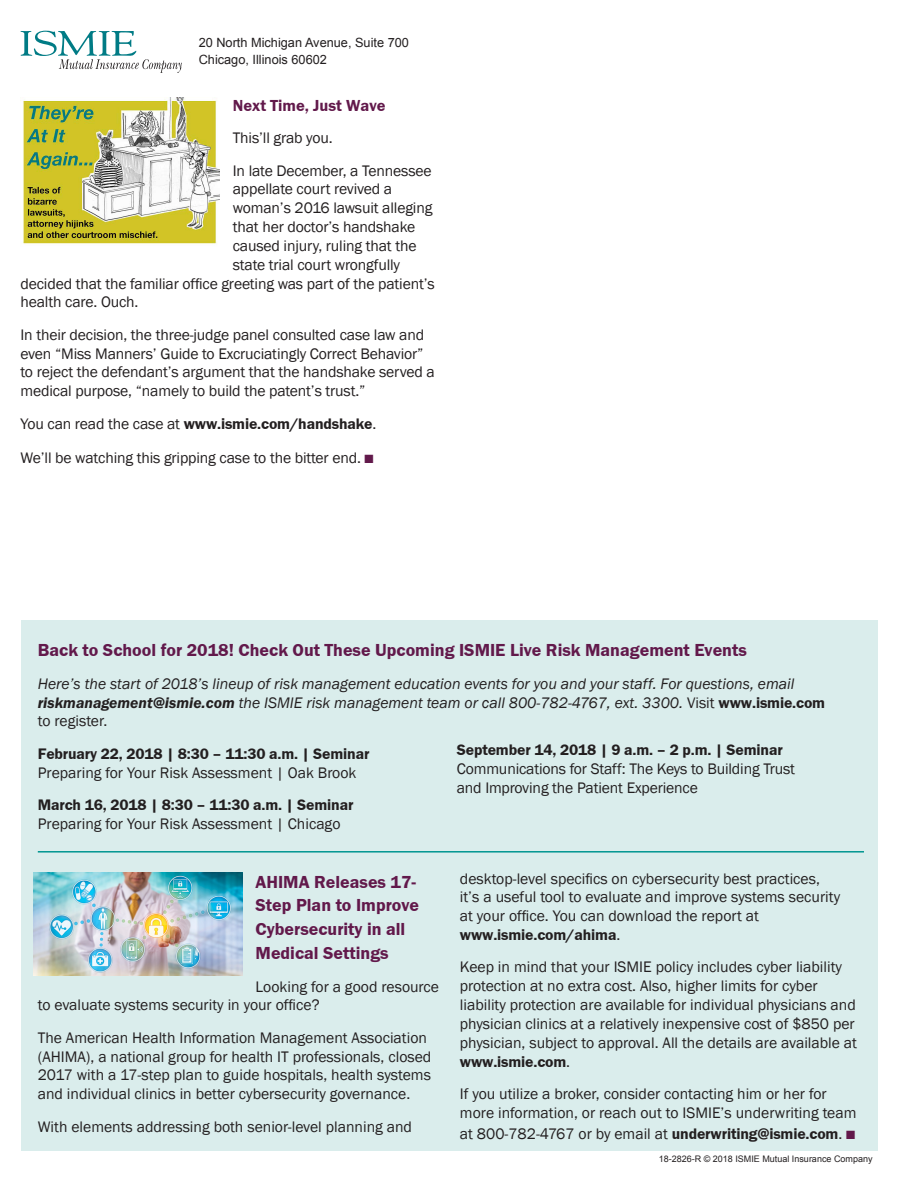
<style>
.page{position:relative;width:918px;height:1188px;background:#fff}
.page>*{position:absolute;margin:0;border:0;box-sizing:border-box;transform-origin:0 0}
.t1{font:18px/23.9px "Franklin Gothic URW Dem";color:#62194b}
.t2{font:16.5px "Franklin Gothic URW Dem";color:#62194b}
.t3{font:15.75px/18.9px "Franklin Gothic";color:#231f20}
.t4{font:italic 15.75px/18.9px "Franklin Gothic";color:#231f20}
.t5{font:15.75px "Franklin Gothic URW Dem";letter-spacing:-.01em;color:#231f20}
.t6{font:12.75px "Arial";color:#231f20}
.t7{font:9px "Arial";color:#231f20}
.s1{font-family:"Franklin Gothic"}
.s2{color:#62194b}
.s3{font-family:"ITC Franklin Gothic Std";font-weight:600}
.s4{font-style:normal}
.s5{font-family:"Franklin Gothic URW Dem";font-style:normal}
.s6{font-family:"Franklin Gothic URW Dem"}
</style>
<div class="page">
<div style="left:21px;top:620px;width:857px;height:531px;background:#daedec"></div>
<svg style="left:21px;top:31px;width:161px;height:42px"></svg>
<img style="left:23px;top:97px;width:196px;height:147px">
<hr style="left:38px;top:851px;width:826px;height:2px;background:#009590">
<img style="left:33px;top:873px;width:209px;height:103px">
<p class="t6" style="left:199px;top:34px;width:212px">20 North Michigan Avenue, Suite 700</p>
<p class="t6" style="left:199px;top:51px;width:130px">Chicago, Illinois 60602</p>
<p class="t2" style="left:233px;top:95px;width:154px">Next Time, Just Wave</p>
<p class="t3" style="left:233px;top:129px;width:101px">This’ll grab you.</p>
<p class="t3" style="left:233px;top:161px;width:200px">In late December, a Tennessee</p>
<p class="t3" style="left:233px;top:180px;width:161px">appellate court revived a</p>
<p class="t3" style="left:233px;top:199px;width:201px">woman’s 2016 lawsuit alleging</p>
<p class="t3" style="left:233px;top:218px;width:184px">that her doctor’s handshake</p>
<p class="t3" style="left:233px;top:237px;width:185px">caused injury, ruling that the</p>
<p class="t3" style="left:233px;top:255px;width:169px">state trial court wrongfully</p>
<p class="t3" style="left:21px;top:274px;width:416px">decided that the familiar office greeting was part of the patient’s</p>
<p class="t3" style="left:21px;top:293px;width:120px">health care. Ouch.</p>
<p class="t3" style="left:21px;top:325px;width:416px">In their decision, the three-judge panel consulted case law and even “Miss Manners’ Guide to Excruciatingly Correct Behavior” to reject the defendant’s argument that the handshake served a medical purpose, “namely to build the patent’s trust.”</p>
<p class="t5" style="left:21px;top:414px;width:357px"><span class="s1">You can read the case at</span> www.ismie.com/handshake<span class="s1">.</span></p>
<p class="t3" style="left:21px;top:449px;width:355px">We’ll be watching this gripping case to the bitter end. <span class="s2">■</span></p>
<p class="t1" style="left:38px;top:638px;width:711px">Back to School for 2018! Check Out These Upcoming ISMIE Live Risk Management Events</p>
<p class="t4" style="left:38px;top:674px;width:789px">Here’s the start of 2018’s lineup of risk management education events for you and your staff. For questions, email <span class="s3">riskmanagement@ismie.com</span> the ISMIE risk management team or call 800-782-4767, ext. 3300. <span class="s4">Visit</span> <span class="s5">www.ismie.com </span><span class="s4">to register.</span></p>
<p class="t3" style="left:38px;top:744px;width:333px"><span class="s6">February 22, 2018 | 8:30 – 11:30 a.m. | Seminar<br></span>Preparing for Your Risk Assessment | Oak Brook</p>
<p class="t3" style="left:38px;top:796px;width:317px"><span class="s6">March 16, 2018 | 8:30 – 11:30 a.m. | Seminar<br></span>Preparing for Your Risk Assessment | Chicago</p>
<p class="t3" style="left:457px;top:741px;width:340px"><span class="s6">September 14, 2018 | 9 a.m. – 2 p.m. | Seminar<br></span>Communications for Staff: The Keys to Building Trust and Improving the Patient Experience</p>
<p class="t1" style="left:256px;top:869px;width:165px">AHIMA Releases 17-<br>Step Plan to Improve<br>Cybersecurity in all<br>Medical Settings</p>
<p class="t3" style="left:38px;top:977px;width:403px;text-indent:218px">Looking for a good resource to evaluate systems security in your office?</p>
<p class="t3" style="left:38px;top:1028px;width:395px">The American Health Information Management Association (AHIMA), a national group for health IT professionals, closed 2017 with a 17-step plan to guide hospitals, health systems and individual clinics in better cybersecurity governance.</p>
<p class="t3" style="left:38px;top:1117px;width:376px">With elements addressing both senior-level planning and</p>
<p class="t3" style="left:460px;top:869px;width:382px">desktop-level specifics on cybersecurity best practices, it’s a useful tool to evaluate and improve systems security at your office. You can download the report at <span class="s6">www.ismie.com/ahima</span>.</p>
<p class="t3" style="left:460px;top:958px;width:399px">Keep in mind that your ISMIE policy includes cyber liability protection at no extra cost. Also, higher limits for cyber liability protection are available for individual physicians and physician clinics at a relatively inexpensive cost of $850 per physician, subject to approval. All the details are available at <span class="s6">www.ismie.com</span>.</p>
<p class="t3" style="left:460px;top:1085px;width:398px">If you utilize a broker, consider contacting him or her for more information, or reach out to ISMIE’s underwriting team</p>
<p class="t3" style="left:460px;top:1124px;width:397px">at 800-782-4767 or by email at <span class="s6">underwriting@ismie.com</span>. <span class="s2">■</span></p>
<p class="t7" style="left:659px;top:1153px;width:215px">18-2826-R © 2018 ISMIE Mutual Insurance Company</p>
</div>
